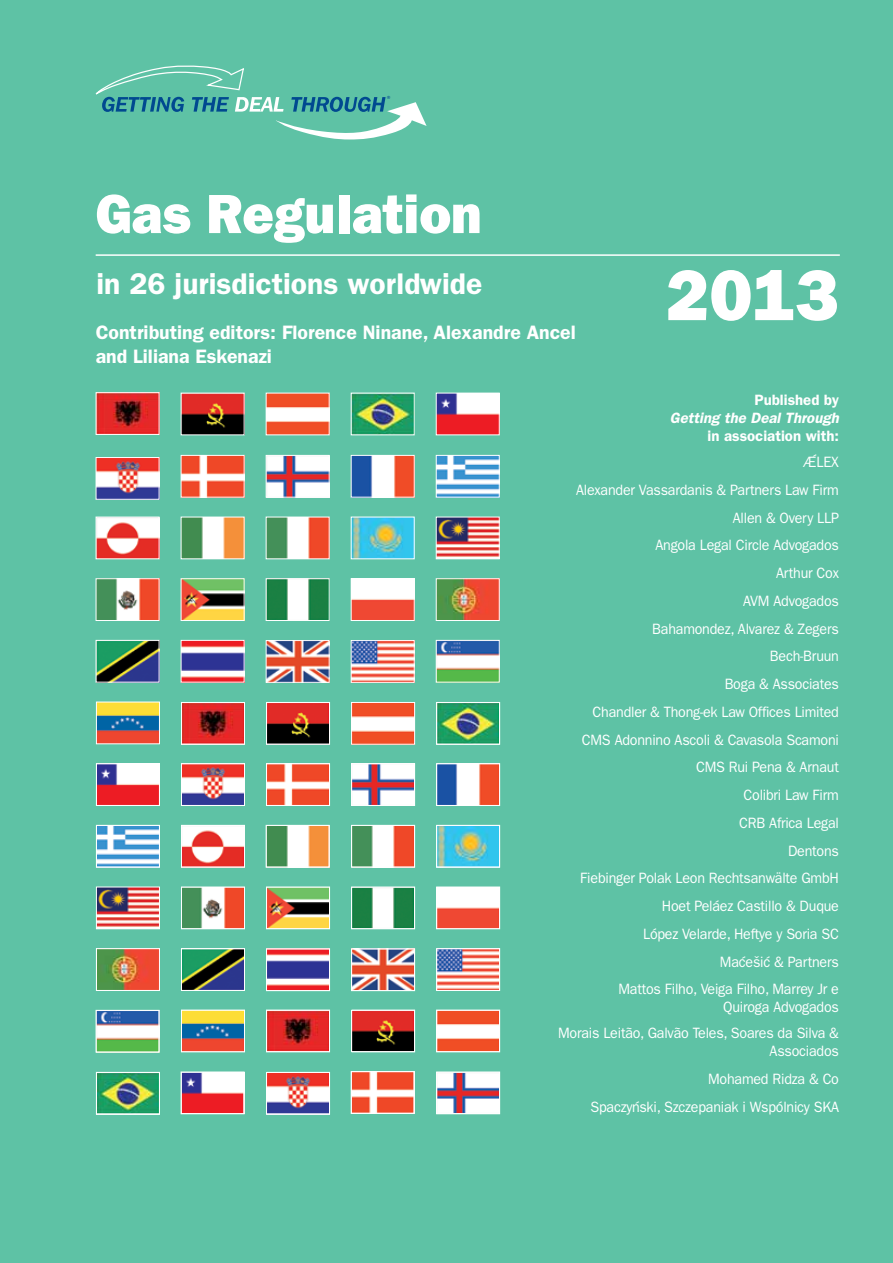
<style>
.page{position:relative;width:893px;height:1263px;background:#5ec2a5}
.page>*{position:absolute;margin:0;border:0;box-sizing:border-box;transform-origin:0 0}
.t1{font:800 72px "Franklin Gothic";color:#fff}
.t2{font:800 55.5px "Franklin Gothic";color:#fff;scale:.95 1}
.t3{font:600 30px "Franklin Gothic";color:#fff}
.t4{font:600 19.5px/24px "Franklin Gothic";color:#fff}
.t5{font:15px/27.8px "Franklin Gothic";letter-spacing:-.015em;color:#fff;text-align:right;scale:.95 1}
.t6{font:600 15px "Franklin Gothic";color:#fff}
.t7{font:italic 600 15px "Franklin Gothic";color:#fff}
.t8{font:7.35px "Franklin Gothic";color:#004990}
</style>
<div class="page">
<img style="left:98px;top:519px;width:59px;height:38px">
<div style="left:96px;top:517px;width:63px;height:42px;border:1px solid #fff"></div>
<img style="left:353px;top:457px;width:60px;height:38px">
<div style="left:351px;top:455px;width:64px;height:42px;border:1px solid #fff"></div>
<img style="left:98px;top:459px;width:59px;height:39px">
<div style="left:96px;top:457px;width:63px;height:43px;border:1px solid #fff"></div>
<img style="left:268px;top:457px;width:60px;height:38px">
<div style="left:266px;top:455px;width:64px;height:42px;border:1px solid #fff"></div>
<img style="left:98px;top:580px;width:59px;height:39px">
<div style="left:96px;top:578px;width:63px;height:43px;border:1px solid #fff"></div>
<img style="left:438px;top:519px;width:60px;height:38px">
<div style="left:436px;top:517px;width:64px;height:42px;border:1px solid #fff"></div>
<img style="left:183px;top:519px;width:59px;height:38px">
<div style="left:181px;top:517px;width:63px;height:42px;border:1px solid #fff"></div>
<img style="left:268px;top:395px;width:60px;height:38px">
<img style="left:353px;top:395px;width:60px;height:38px">
<img style="left:98px;top:394px;width:59px;height:39px">
<div style="left:96px;top:392px;width:63px;height:43px;border:1px solid #fff"></div>
<img style="left:183px;top:395px;width:59px;height:38px">
<img style="left:438px;top:395px;width:60px;height:38px">
<div style="left:436px;top:393px;width:64px;height:42px;border:1px solid #fff"></div>
<img style="left:183px;top:457px;width:59px;height:38px">
<div style="left:181px;top:455px;width:63px;height:42px;border:1px solid #fff"></div>
<img style="left:268px;top:519px;width:60px;height:38px">
<div style="left:266px;top:517px;width:64px;height:42px;border:1px solid #fff"></div>
<img style="left:438px;top:457px;width:60px;height:38px">
<div style="left:436px;top:455px;width:64px;height:42px;border:1px solid #fff"></div>
<svg style="left:96px;top:65px;width:331px;height:74px"></svg>
<img style="left:183px;top:580px;width:59px;height:39px">
<div style="left:181px;top:578px;width:63px;height:43px;border:1px solid #fff"></div>
<img style="left:353px;top:642px;width:60px;height:39px">
<div style="left:351px;top:640px;width:64px;height:43px;border:1px solid #fff"></div>
<img style="left:268px;top:642px;width:60px;height:39px">
<div style="left:266px;top:640px;width:64px;height:43px;border:1px solid #fff"></div>
<img style="left:438px;top:642px;width:60px;height:38px">
<div style="left:436px;top:640px;width:64px;height:42px;border:1px solid #fff"></div>
<img style="left:183px;top:642px;width:59px;height:38px">
<div style="left:181px;top:640px;width:63px;height:42px;border:1px solid #fff"></div>
<img style="left:98px;top:642px;width:59px;height:38px">
<div style="left:96px;top:640px;width:63px;height:42px;border:1px solid #fff"></div>
<img style="left:268px;top:580px;width:60px;height:39px">
<div style="left:266px;top:578px;width:64px;height:43px;border:1px solid #fff"></div>
<img style="left:353px;top:580px;width:60px;height:39px">
<div style="left:351px;top:578px;width:64px;height:43px;border:1px solid #fff"></div>
<img style="left:353px;top:519px;width:60px;height:38px">
<img style="left:438px;top:580px;width:60px;height:39px">
<div style="left:436px;top:578px;width:64px;height:43px;border:1px solid #fff"></div>
<img style="left:98px;top:827px;width:59px;height:38px">
<div style="left:96px;top:825px;width:64px;height:42px;border:1px solid #fff"></div>
<img style="left:354px;top:766px;width:59px;height:37px">
<div style="left:352px;top:764px;width:63px;height:41px;border:1px solid #fff"></div>
<div style="left:351px;top:763px;width:64px;height:43px;border:1px solid #fff"></div>
<img style="left:98px;top:766px;width:59px;height:37px">
<div style="left:96px;top:764px;width:63px;height:41px;border:1px solid #fff"></div>
<div style="left:96px;top:763px;width:64px;height:43px;border:1px solid #fff"></div>
<img style="left:268px;top:766px;width:60px;height:37px">
<div style="left:266px;top:763px;width:64px;height:43px;border:1px solid #fff"></div>
<img style="left:98px;top:889px;width:60px;height:38px">
<div style="left:96px;top:887px;width:64px;height:42px;border:1px solid #fff"></div>
<img style="left:439px;top:827px;width:59px;height:38px">
<div style="left:436px;top:825px;width:64px;height:42px;border:1px solid #fff"></div>
<img style="left:183px;top:827px;width:59px;height:38px">
<div style="left:181px;top:825px;width:64px;height:42px;border:1px solid #fff"></div>
<img style="left:268px;top:704px;width:60px;height:38px">
<div style="left:266px;top:702px;width:64px;height:43px;border:1px solid #fff"></div>
<img style="left:353px;top:704px;width:60px;height:39px">
<div style="left:351px;top:702px;width:64px;height:43px;border:1px solid #fff"></div>
<img style="left:98px;top:704px;width:60px;height:38px">
<div style="left:96px;top:702px;width:64px;height:42px;border:1px solid #fff"></div>
<img style="left:183px;top:704px;width:59px;height:38px">
<div style="left:181px;top:702px;width:64px;height:43px;border:1px solid #fff"></div>
<img style="left:439px;top:704px;width:59px;height:38px">
<div style="left:436px;top:702px;width:64px;height:43px;border:1px solid #fff"></div>
<img style="left:183px;top:766px;width:59px;height:37px">
<div style="left:181px;top:763px;width:64px;height:43px;border:1px solid #fff"></div>
<img style="left:268px;top:827px;width:59px;height:38px">
<div style="left:266px;top:825px;width:64px;height:42px;border:1px solid #fff"></div>
<img style="left:439px;top:766px;width:59px;height:37px">
<div style="left:437px;top:764px;width:63px;height:41px;border:1px solid #fff"></div>
<div style="left:436px;top:763px;width:64px;height:43px;border:1px solid #fff"></div>
<img style="left:183px;top:889px;width:59px;height:38px">
<div style="left:181px;top:887px;width:64px;height:42px;border:1px solid #fff"></div>
<img style="left:354px;top:951px;width:59px;height:38px">
<div style="left:352px;top:949px;width:63px;height:42px;border:1px solid #fff"></div>
<div style="left:351px;top:948px;width:64px;height:43px;border:1px solid #fff"></div>
<img style="left:268px;top:951px;width:60px;height:38px">
<div style="left:266px;top:948px;width:64px;height:43px;border:1px solid #fff"></div>
<img style="left:439px;top:951px;width:59px;height:37px">
<div style="left:436px;top:948px;width:64px;height:43px;border:1px solid #fff"></div>
<img style="left:183px;top:951px;width:59px;height:37px">
<div style="left:181px;top:948px;width:64px;height:43px;border:1px solid #fff"></div>
<img style="left:98px;top:950px;width:60px;height:39px">
<div style="left:96px;top:948px;width:64px;height:43px;border:1px solid #fff"></div>
<img style="left:268px;top:889px;width:60px;height:38px">
<div style="left:266px;top:887px;width:64px;height:42px;border:1px solid #fff"></div>
<img style="left:354px;top:889px;width:59px;height:38px">
<div style="left:351px;top:887px;width:64px;height:42px;border:1px solid #fff"></div>
<img style="left:354px;top:827px;width:59px;height:38px">
<div style="left:351px;top:825px;width:64px;height:42px;border:1px solid #fff"></div>
<img style="left:439px;top:889px;width:59px;height:38px">
<div style="left:436px;top:887px;width:64px;height:42px;border:1px solid #fff"></div>
<img style="left:353px;top:1073px;width:59px;height:38px">
<div style="left:351px;top:1071px;width:64px;height:43px;border:1px solid #fff"></div>
<img style="left:98px;top:1074px;width:59px;height:38px">
<div style="left:96px;top:1072px;width:64px;height:42px;border:1px solid #fff"></div>
<img style="left:268px;top:1074px;width:60px;height:38px">
<div style="left:266px;top:1072px;width:64px;height:42px;border:1px solid #fff"></div>
<img style="left:268px;top:1012px;width:60px;height:38px">
<div style="left:266px;top:1010px;width:64px;height:42px;border:1px solid #fff"></div>
<img style="left:354px;top:1012px;width:59px;height:38px">
<div style="left:351px;top:1010px;width:64px;height:42px;border:1px solid #fff"></div>
<img style="left:98px;top:1012px;width:59px;height:38px">
<div style="left:96px;top:1010px;width:63px;height:42px;border:1px solid #fff"></div>
<img style="left:183px;top:1012px;width:59px;height:38px">
<div style="left:181px;top:1010px;width:64px;height:42px;border:1px solid #fff"></div>
<img style="left:439px;top:1012px;width:59px;height:38px">
<div style="left:436px;top:1010px;width:64px;height:42px;border:1px solid #fff"></div>
<img style="left:183px;top:1074px;width:59px;height:38px">
<div style="left:181px;top:1072px;width:63px;height:42px;border:1px solid #fff"></div>
<div style="left:181px;top:1071px;width:63px;height:43px;border:1px solid #fff"></div>
<img style="left:439px;top:1074px;width:59px;height:38px">
<div style="left:437px;top:1072px;width:63px;height:42px;border:1px solid #fff"></div>
<div style="left:436px;top:1071px;width:64px;height:43px;border:1px solid #fff"></div>
<hr style="left:96px;top:254px;width:744px;height:2px;background:#fff">
<p class="t8" style="left:387px;top:94px;width:7px">®</p>
<h2 class="t2" style="left:96px;top:181px;width:408px">Gas Regulation</h2>
<h3 class="t3" style="left:97px;top:266px;width:387px">in 26 jurisdictions worldwide</h3>
<h3 class="t4" style="left:96px;top:320px;width:482px">Contributing editors: Florence Ninane, Alexandre Ancel and Liliana Eskenazi</h3>
<h1 class="t1" style="left:666px;top:253px;width:174px">2013</h1>
<p class="t6" style="left:754px;top:391px;width:86px">Published by</p>
<p class="t7" style="left:670px;top:409px;width:171px">Getting the Deal Through</p>
<p class="t6" style="left:708px;top:427px;width:133px">in association with:</p>
<p class="t5" style="left:576px;top:448px;width:278px">Æ´LEX<br>Alexander Vassardanis &amp; Partners Law Firm<br>Allen &amp; Overy LLP<br>Angola Legal Circle Advogados<br>Arthur Cox<br>AVM Advogados<br>Bahamondez, Alvarez &amp; Zegers<br>Bech-Bruun<br>Boga &amp; Associates<br>Chandler &amp; Thong-ek Law Offices Limited<br>CMS Adonnino Ascoli &amp; Cavasola Scamoni<br>CMS Rui Pena &amp; Arnaut<br>Colibri Law Firm<br>CRB Africa Legal<br>Dentons<br>Fiebinger Polak Leon Rechtsanwälte GmbH<br>Hoet Peláez Castillo &amp; Duque<br>López Velarde, Heftye y Soria SC<br>Mac´ešic´ &amp; Partners<br>Mattos Filho, Veiga Filho, Marrey Jr e</p>
<p class="t5" style="left:558px;top:993px;width:297px;line-height:26.8px">Quiroga Advogados<br>Morais Leitão, Galvão Teles, Soares da Silva &amp;</p>
<p class="t5" style="left:590px;top:1037px;width:263px">Associados<br>Mohamed Ridza &amp; Co<br>Spaczyn´ski, Szczepaniak i Wspólnicy SKA</p>
</div>
